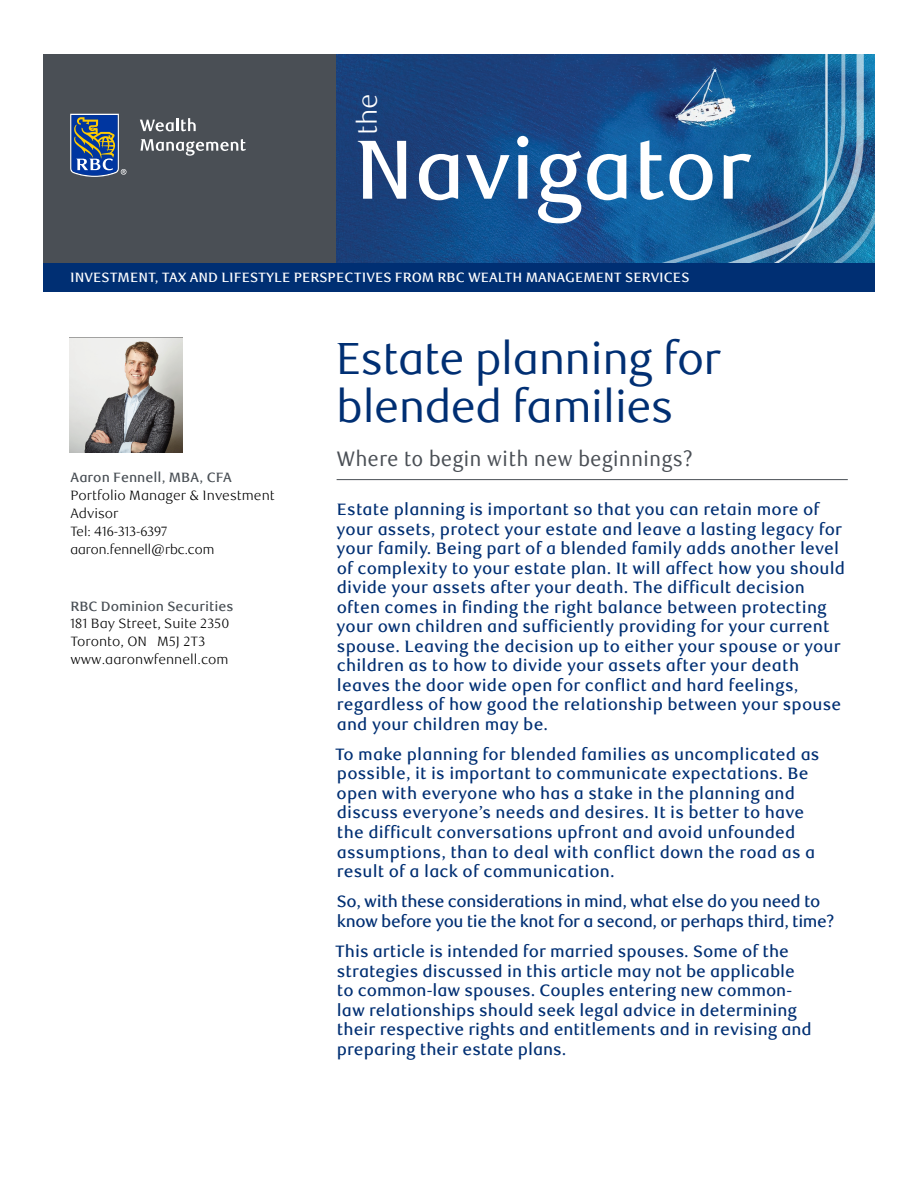
<style>
.page{position:relative;width:918px;height:1188px;background:#fff}
.page>*{position:absolute;margin:0;border:0;box-sizing:border-box;transform-origin:0 0}
.t1{font:500 84px "RBC Text";letter-spacing:-.01em;color:#fff}
._1-Main_Title{font:45px/48px "RBC Display";color:#002f73}
.t2{font:300 27px "RBC Text";color:#fff}
._2-Subtitle{font:21px "RBC Text Cond";color:#4a4f55}
._3-Intro_Text{font:500 16.5px/19.5px "RBC Text";letter-spacing:.01em;color:#002f73}
._3-Intro_Text-2{font:500 16.5px/19.5px "RBC Text";letter-spacing:-.025em;color:#002f73}
.t3{font:300 13.5px/18px "RBC Text";color:#000}
.t4{font:500 13.5px "RBC Text";color:#fff}
.t5{font:500 13.5px "RBC Text";color:#484e54}
.t6{font:300 13.5px/18px "RBC Display";color:#000}
</style>
<div class="page">
<div style="left:43px;top:54px;width:294px;height:211px;background:#4a4f55"></div>
<svg style="left:70px;top:114px;width:56px;height:63px;background:#4e6788"></svg>
<svg style="left:140px;top:118px;width:56px;height:13px"></svg>
<svg style="left:141px;top:139px;width:105px;height:17px"></svg>
<img style="left:337px;top:54px;width:107px;height:210px">
<svg style="left:864px;top:54px;width:11px;height:210px;background:#1a72a4"></svg>
<svg style="left:444px;top:54px;width:420px;height:210px;background:#1c5a94"></svg>
<div style="left:43px;top:264px;width:832px;height:28px;background:#002f73"></div>
<hr style="left:337px;top:479px;width:511px;height:1px;background:#4a4f55">
<img style="left:69px;top:338px;width:113px;height:115px">
<h3 class="t2" style="left:352px;top:135px;width:43px;rotate:-90deg">the</h3>
<h1 class="t1" style="left:354px;top:120px;width:399px">Navigator</h1>
<p class="t4" style="left:70px;top:270px;width:621px">INVESTMENT, TAX AND LIFESTYLE PERSPECTIVES FROM RBC WEALTH MANAGEMENT SERVICES</p>
<p class="t5" style="left:70px;top:470px;width:163px">Aaron Fennell, MBA, CFA</p>
<p class="t3" style="left:70px;top:487px;width:206px">Portfolio Manager &amp; Investment<br>Advisor</p>
<p class="t6" style="left:70px;top:523px;width:145px">Tel: 416-313-6397 aaron.fennell@rbc.com</p>
<p class="t5" style="left:70px;top:598px;width:165px">RBC Dominion Securities</p>
<p class="t3" style="left:70px;top:615px;width:161px">181 Bay Street, Suite 2350<br>Toronto, ON M5J 2T3 www.aaronwfennell.com</p>
<h1 class="_1-Main_Title" style="left:337px;top:335px;width:386px">Estate planning for blended families</h1>
<p class="_2-Subtitle" style="left:337px;top:446px;width:358px">Where to begin with new beginnings?</p>
<p class="_3-Intro_Text" style="left:337px;top:500px;width:510px">Estate planning is important so that you can retain more of your assets, protect your estate and leave a lasting legacy for your family. Being part of a blended family adds another level of complexity to your estate plan. It will affect how you should divide your assets after your death. The difficult decision often comes in finding the right balance between protecting your own children and sufficiently providing for your current spouse. Leaving the decision up to either your spouse or your children as to how to divide your assets after your death leaves the door wide open for conflict and hard feelings, regardless of how good the relationship between your spouse and your children may be.</p>
<p class="_3-Intro_Text" style="left:335px;top:745px;width:486px">To make planning for blended families as uncomplicated as possible, it is important to communicate expectations. Be open with everyone who has a stake in the planning and discuss everyone’s needs and desires. It is better to have the difficult conversations upfront and avoid unfounded assumptions, than to deal with conflict down the road as a result of a lack of communication.</p>
<p class="_3-Intro_Text-2" style="left:337px;top:892px;width:499px">So, with these considerations in mind, what else do you need to know before you tie the knot for a second, or perhaps third, time?</p>
<p class="_3-Intro_Text" style="left:335px;top:942px;width:478px">This article is intended for married spouses. Some of the strategies discussed in this article may not be applicable to common-law spouses. Couples entering new common&shy;law relationships should seek legal advice in determining their respective rights and entitlements and in revising and preparing their estate plans.</p>
</div>
